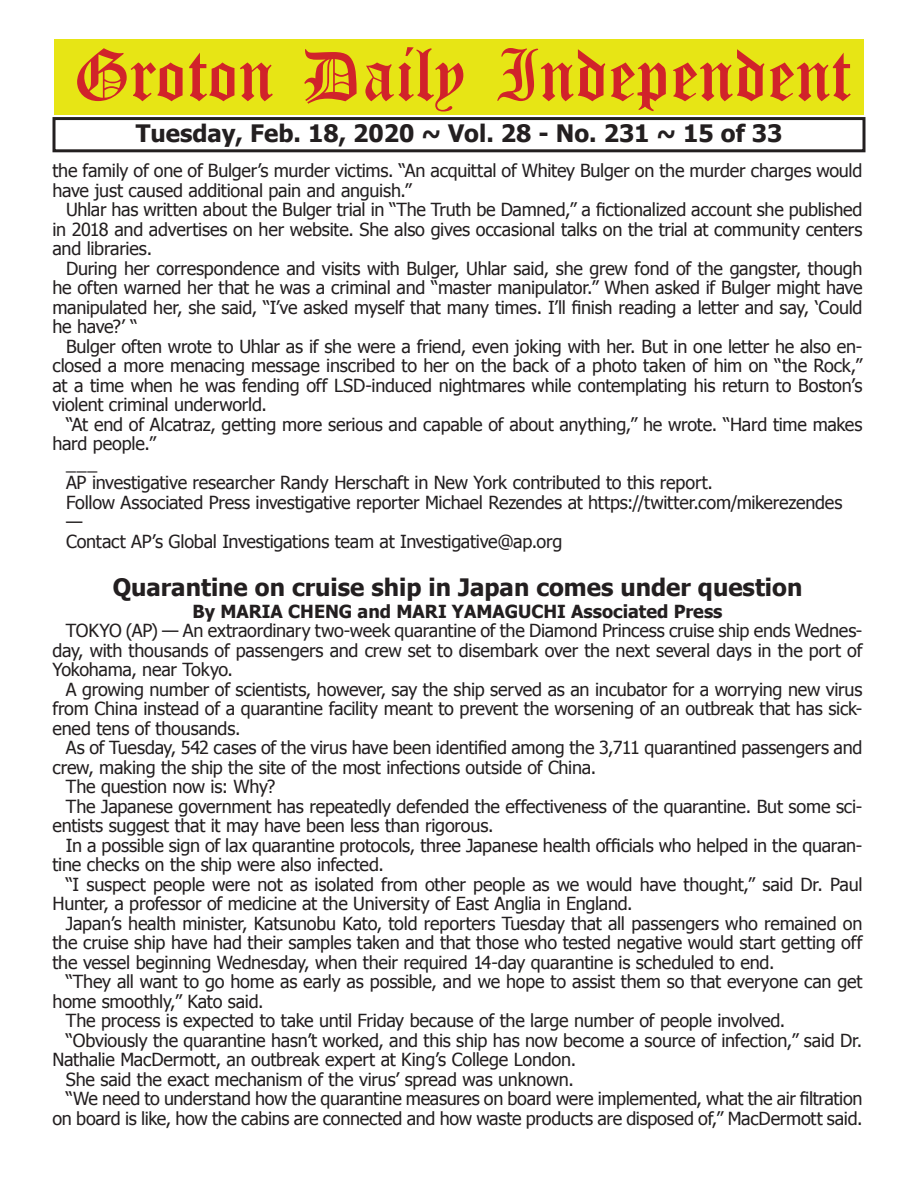
<style>
.page{position:relative;width:918px;height:1188px;background:#fff}
.page>*{position:absolute;margin:0;border:0;box-sizing:border-box;transform-origin:0 0}
.t1{font:54px "Old English Five";color:#d1232a}
.t2{font:700 24px "Tahoma";color:#231f20}
.t3{font:18px/19.5px "Tahoma";letter-spacing:-.015em;color:#231f20;text-align:justify}
.t4{font:700 18px "Tahoma";color:#231f20}
</style>
<div class="page">
<div style="left:52px;top:117px;width:814px;height:35px;border:3px solid #231f20"></div>
<div style="left:54px;top:40px;width:810px;height:75px;background:#e7e515"></div>
<h1 class="t1" style="left:73px;top:50px;width:779px">Groton Daily Independent</h1>
<h2 class="t2" style="left:136px;top:116px;width:648px">Tuesday, Feb. 18, 2020 ~ Vol. 28 - No. 231 ~ 15 of 33</h2>
<p class="t3" style="left:52px;top:160px;width:811px">the family of one of Bulger’s murder victims. “An acquittal of Whitey Bulger on the murder charges would have just caused additional pain and anguish.”</p>
<p class="t3" style="left:52px;top:199px;width:812px;text-indent:14px">Uhlar has written about the Bulger trial in “The Truth be Damned,” a fictionalized account she published in 2018 and advertises on her website. She also gives occasional talks on the trial at community centers and libraries.</p>
<p class="t3" style="left:52px;top:258px;width:812px;text-indent:14px">During her correspondence and visits with Bulger, Uhlar said, she grew fond of the gangster, though he often warned her that he was a criminal and “master manipulator.” When asked if Bulger might have manipulated her, she said, “I’ve asked myself that many times. I’ll finish reading a letter and say, ‘Could he have?’ “</p>
<p class="t3" style="left:52px;top:336px;width:812px;text-indent:14px">Bulger often wrote to Uhlar as if she were a friend, even joking with her. But in one letter he also en&shy;closed a more menacing message inscribed to her on the back of a photo taken of him on “the Rock,” at a time when he was fending off LSD-induced nightmares while contemplating his return to Boston’s violent criminal underworld.</p>
<p class="t3" style="left:66px;top:414px;width:798px">“At end of Alcatraz, getting more serious and capable of about anything,” he wrote. “Hard time makes</p>
<p class="t3" style="left:52px;top:433px;width:105px">hard people.”</p>
<p class="t3" style="left:66px;top:453px;width:33px">___</p>
<p class="t3" style="left:66px;top:472px;width:649px">AP investigative researcher Randy Herschaft in New York contributed to this report.</p>
<p class="t3" style="left:66px;top:492px;width:778px">Follow Associated Press investigative reporter Michael Rezendes at https://twitter.com/mikerezendes</p>
<p class="t3" style="left:66px;top:511px;width:18px">—</p>
<p class="t3" style="left:66px;top:531px;width:498px">Contact AP’s Global Investigations team at Investigative@ap.org</p>
<h2 class="t2" style="left:113px;top:571px;width:691px">Quarantine on cruise ship in Japan comes under question</h2>
<p class="t4" style="left:192px;top:599px;width:532px">By MARIA CHENG and MARI YAMAGUCHI Associated Press</p>
<p class="t3" style="left:52px;top:620px;width:811px;text-indent:14px">TOKYO (AP) — An extraordinary two-week quarantine of the Diamond Princess cruise ship ends Wednes&shy;day, with thousands of passengers and crew set to disembark over the next several days in the port of Yokohama, near Tokyo.</p>
<p class="t3" style="left:52px;top:679px;width:812px;text-indent:14px">A growing number of scientists, however, say the ship served as an incubator for a worrying new virus from China instead of a quarantine facility meant to prevent the worsening of an outbreak that has sick&shy;ened tens of thousands.</p>
<p class="t3" style="left:66px;top:737px;width:798px">As of Tuesday, 542 cases of the virus have been identified among the 3,711 quarantined passengers and</p>
<p class="t3" style="left:52px;top:757px;width:545px">crew, making the ship the site of the most infections outside of China.</p>
<p class="t3" style="left:66px;top:776px;width:211px">The question now is: Why?</p>
<p class="t3" style="left:66px;top:796px;width:798px">The Japanese government has repeatedly defended the effectiveness of the quarantine. But some sci-</p>
<p class="t3" style="left:52px;top:815px;width:443px">entists suggest that it may have been less than rigorous.</p>
<p class="t3" style="left:66px;top:835px;width:798px">In a possible sign of lax quarantine protocols, three Japanese health officials who helped in the quaran-</p>
<p class="t3" style="left:52px;top:854px;width:333px">tine checks on the ship were also infected.</p>
<p class="t3" style="left:66px;top:874px;width:798px">“I suspect people were not as isolated from other people as we would have thought,” said Dr. Paul</p>
<p class="t3" style="left:52px;top:893px;width:582px">Hunter, a professor of medicine at the University of East Anglia in England.</p>
<p class="t3" style="left:66px;top:913px;width:798px">Japan’s health minister, Katsunobu Kato, told reporters Tuesday that all passengers who remained on</p>
<p class="t3" style="left:52px;top:932px;width:811px">the cruise ship have had their samples taken and that those who tested negative would start getting off</p>
<p class="t3" style="left:52px;top:952px;width:724px">the vessel beginning Wednesday, when their required 14-day quarantine is scheduled to end.</p>
<p class="t3" style="left:66px;top:971px;width:798px">“They all want to go home as early as possible, and we hope to assist them so that everyone can get</p>
<p class="t3" style="left:52px;top:991px;width:213px">home smoothly,” Kato said.</p>
<p class="t3" style="left:66px;top:1010px;width:721px">The process is expected to take until Friday because of the large number of people involved.</p>
<p class="t3" style="left:66px;top:1030px;width:798px">“Obviously the quarantine hasn’t worked, and this ship has now become a source of infection,” said Dr.</p>
<p class="t3" style="left:52px;top:1049px;width:525px">Nathalie MacDermott, an outbreak expert at King’s College London.</p>
<p class="t3" style="left:66px;top:1069px;width:509px">She said the exact mechanism of the virus’ spread was unknown.</p>
<p class="t3" style="left:66px;top:1088px;width:798px">“We need to understand how the quarantine measures on board were implemented, what the air filtration</p>
<p class="t3" style="left:52px;top:1108px;width:812px">on board is like, how the cabins are connected and how waste products are disposed of,” MacDermott said.</p>
</div>
